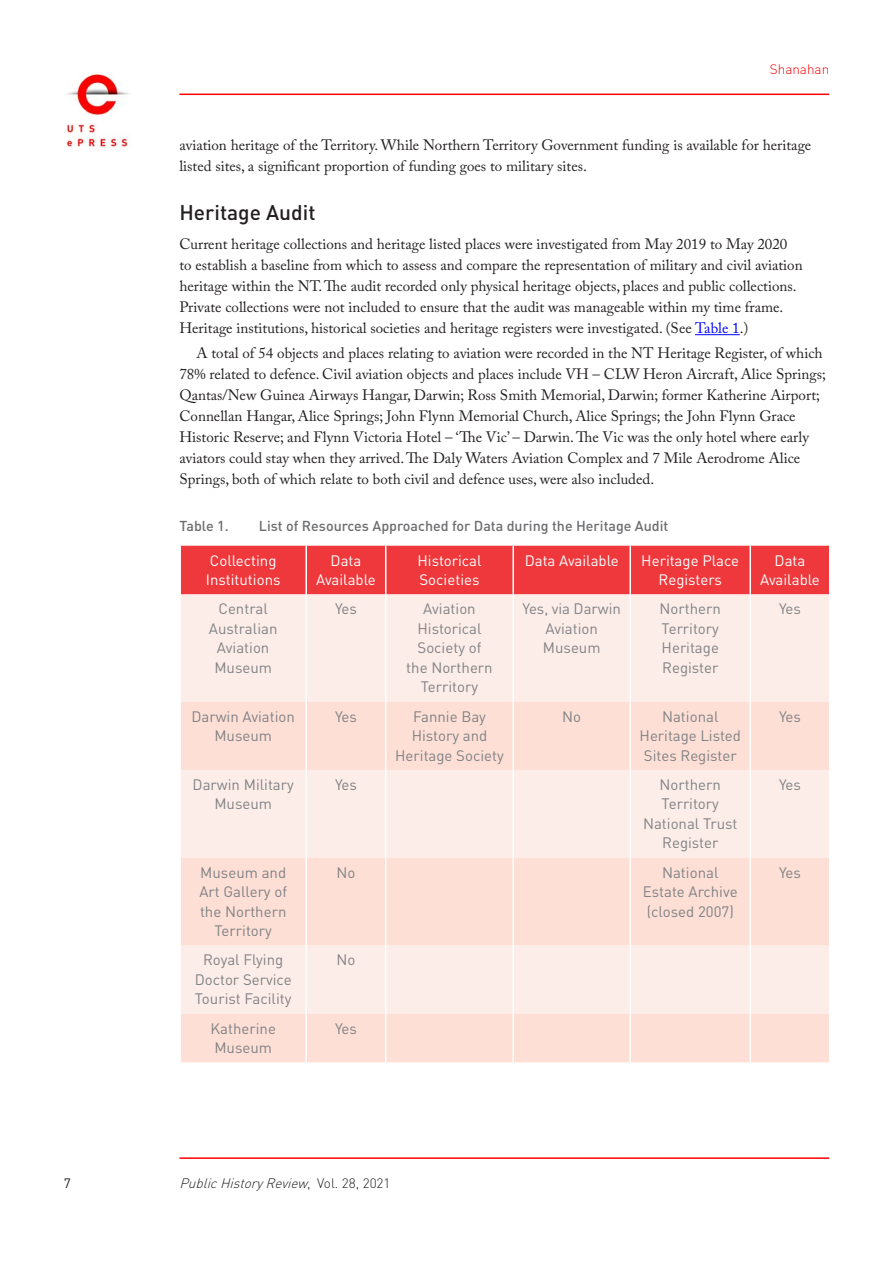
<style>
.page{position:relative;width:893px;height:1263px;background:#fff}
.page>*{position:absolute;margin:0;border:0;box-sizing:border-box;transform-origin:0 0}
.t1{font:500 21px "DIN Pro";color:#231f20}
.t2{font:15px/21px "Adobe Caslon Pro";color:#231f20}
.t3{font:15px/19.5px "DIN";color:#808285;text-align:center}
.t4{font:15px/19.5px "DIN";color:#fff;text-align:center}
.t5{font:500 14.25px "DIN";color:#6c6d70}
.t6{font:italic 300 13.5px "DIN Pro";color:#231f20}
.t7{font:300 13.5px "DIN Pro";color:#fe0000}
.t8{font:13.5px "DIN Pro";color:#231f20}
.s1{color:#00f}
.s2{font-style:normal}
</style>
<div class="page">
<hr style="left:179px;top:1157px;width:650px;height:2px;background:#fe0000">
<hr style="left:695px;top:334px;width:45px;height:1px;background:#00f">
<div style="left:181px;top:546px;width:648px;height:48px;background:#ee383c"></div>
<div style="left:181px;top:594px;width:648px;height:108px;background:#fdede8"></div>
<svg style="left:181px;top:702px;width:648px;height:360px;background:#fde5dd"></svg>
<hr style="left:305px;top:546px;width:2px;height:48px;background:#fff">
<hr style="left:385px;top:546px;width:1px;height:48px;background:#fff">
<hr style="left:512px;top:546px;width:2px;height:48px;background:#fff">
<hr style="left:629px;top:546px;width:2px;height:48px;background:#fff">
<hr style="left:749px;top:546px;width:2px;height:48px;background:#fff">
<hr style="left:305px;top:594px;width:2px;height:108px;background:#fff">
<hr style="left:385px;top:594px;width:1px;height:108px;background:#fff">
<hr style="left:512px;top:594px;width:2px;height:108px;background:#fff">
<hr style="left:629px;top:594px;width:2px;height:108px;background:#fff">
<hr style="left:749px;top:594px;width:2px;height:108px;background:#fff">
<hr style="left:305px;top:702px;width:2px;height:68px;background:#fff">
<hr style="left:385px;top:702px;width:1px;height:68px;background:#fff">
<hr style="left:512px;top:702px;width:2px;height:68px;background:#fff">
<hr style="left:629px;top:702px;width:2px;height:68px;background:#fff">
<hr style="left:749px;top:702px;width:2px;height:68px;background:#fff">
<hr style="left:305px;top:770px;width:2px;height:88px;background:#fff">
<hr style="left:385px;top:770px;width:1px;height:88px;background:#fff">
<hr style="left:512px;top:770px;width:2px;height:88px;background:#fff">
<hr style="left:629px;top:770px;width:2px;height:88px;background:#fff">
<hr style="left:749px;top:770px;width:2px;height:88px;background:#fff">
<hr style="left:305px;top:858px;width:2px;height:87px;background:#fff">
<hr style="left:385px;top:858px;width:1px;height:87px;background:#fff">
<hr style="left:512px;top:858px;width:2px;height:87px;background:#fff">
<hr style="left:629px;top:858px;width:2px;height:87px;background:#fff">
<hr style="left:749px;top:858px;width:2px;height:87px;background:#fff">
<hr style="left:305px;top:945px;width:2px;height:68px;background:#fff">
<hr style="left:385px;top:945px;width:1px;height:68px;background:#fff">
<hr style="left:512px;top:945px;width:2px;height:68px;background:#fff">
<hr style="left:629px;top:945px;width:2px;height:68px;background:#fff">
<hr style="left:749px;top:945px;width:2px;height:68px;background:#fff">
<hr style="left:305px;top:1013px;width:2px;height:49px;background:#fff">
<hr style="left:385px;top:1013px;width:1px;height:49px;background:#fff">
<hr style="left:512px;top:1013px;width:2px;height:49px;background:#fff">
<hr style="left:629px;top:1013px;width:2px;height:49px;background:#fff">
<hr style="left:749px;top:1013px;width:2px;height:49px;background:#fff">
<img style="left:66px;top:74px;width:63px;height:75px">
<hr style="left:179px;top:94px;width:650px;height:1px;background:#fe0000">
<p class="t7" style="left:770px;top:60px;width:61px">Shanahan</p>
<p class="t2" style="left:179px;top:134px;width:633px">aviation heritage of the Territory. While Northern Territory Government funding is available for heritage listed sites, a significant proportion of funding goes to military sites.</p>
<h1 class="t1" style="left:179px;top:198px;width:138px">Heritage Audit</h1>
<p class="t2" style="left:179px;top:233px;width:625px">Current heritage collections and heritage listed places were investigated from May 2019 to May 2020 to establish a baseline from which to assess and compare the representation of military and civil aviation heritage within the NT. The audit recorded only physical heritage objects, places and public collections.<br>Private collections were not included to ensure that the audit was manageable within my time frame.<br>Heritage institutions, historical societies and heritage registers were investigated. (See <span class="s1">Table 1</span>.)</p>
<p class="t2" style="left:179px;top:343px;width:648px;text-indent:17px">A total of 54 objects and places relating to aviation were recorded in the NT Heritage Register, of which 78% related to defence. Civil aviation objects and places include VH – CLW Heron Aircraft, Alice Springs; Qantas/New Guinea Airways Hangar, Darwin; Ross Smith Memorial, Darwin; former Katherine Airport; Connellan Hangar, Alice Springs; John Flynn Memorial Church, Alice Springs; the John Flynn Grace Historic Reserve; and Flynn Victoria Hotel – ‘The Vic’ – Darwin. The Vic was the only hotel where early aviators could stay when they arrived. The Daly Waters Aviation Complex and 7 Mile Aerodrome Alice Springs, both of which relate to both civil and defence uses, were also included.</p>
<p class="t5" style="left:179px;top:516px;width:51px">Table 1.</p>
<p class="t5" style="left:259px;top:516px;width:411px">List of Resources Approached for Data during the Heritage Audit</p>
<p class="t4" style="left:206px;top:551px;width:76px;text-align:left">Collecting<br>Institutions</p>
<p class="t4" style="left:316px;top:551px;width:61px">Data<br>Available</p>
<p class="t4" style="left:417px;top:551px;width:65px;text-align:left">Historical<br>Societies</p>
<p class="t4" style="left:525px;top:551px;width:96px">Data Available</p>
<p class="t4" style="left:641px;top:551px;width:99px">Heritage Place<br>Registers</p>
<p class="t4" style="left:760px;top:551px;width:61px">Data<br>Available</p>
<p class="t3" style="left:209px;top:599px;width:70px">Central<br>Australian<br>Aviation<br>Museum</p>
<p class="t3" style="left:335px;top:599px;width:23px">Yes</p>
<p class="t3" style="left:406px;top:599px;width:88px">Aviation<br>Historical<br>Society of the Northern<br>Territory</p>
<p class="t3" style="left:522px;top:599px;width:100px">Yes, via Darwin<br>Aviation<br>Museum</p>
<p class="t3" style="left:660px;top:599px;width:63px;text-align:left">Northern<br>Territory<br>Heritage<br>Register</p>
<p class="t3" style="left:779px;top:599px;width:23px">Yes</p>
<p class="t3" style="left:191px;top:707px;width:105px">Darwin Aviation<br>Museum</p>
<p class="t3" style="left:335px;top:707px;width:23px">Yes</p>
<p class="t3" style="left:395px;top:707px;width:110px">Fannie Bay<br>History and<br>Heritage Society</p>
<p class="t3" style="left:562px;top:707px;width:20px">No</p>
<p class="t3" style="left:639px;top:707px;width:103px">National<br>Heritage Listed<br>Sites Register</p>
<p class="t3" style="left:779px;top:707px;width:23px">Yes</p>
<p class="t3" style="left:193px;top:775px;width:103px">Darwin Military<br>Museum</p>
<p class="t3" style="left:335px;top:775px;width:23px">Yes</p>
<p class="t3" style="left:643px;top:775px;width:96px">Northern<br>Territory<br>National Trust<br>Register</p>
<p class="t3" style="left:779px;top:775px;width:23px">Yes</p>
<p class="t3" style="left:199px;top:863px;width:89px">Museum and<br>Art Gallery of the Northern<br>Territory</p>
<p class="t3" style="left:337px;top:863px;width:20px">No</p>
<p class="t3" style="left:643px;top:863px;width:96px">National<br>Estate Archive (closed 2007)</p>
<p class="t3" style="left:779px;top:863px;width:23px">Yes</p>
<p class="t3" style="left:195px;top:950px;width:98px">Royal Flying<br>Doctor Service<br>Tourist Facility</p>
<p class="t3" style="left:337px;top:950px;width:20px">No</p>
<p class="t3" style="left:210px;top:1019px;width:67px;text-align:left">Katherine<br>Museum</p>
<p class="t3" style="left:335px;top:1019px;width:23px">Yes</p>
<p class="t8" style="left:64px;top:1174px;width:9px">7</p>
<p class="t6" style="left:179px;top:1174px;width:213px">PublicHistoryReview<span class="s2">, V o l . 2 8 , 2 0 2 1</span></p>
</div>
